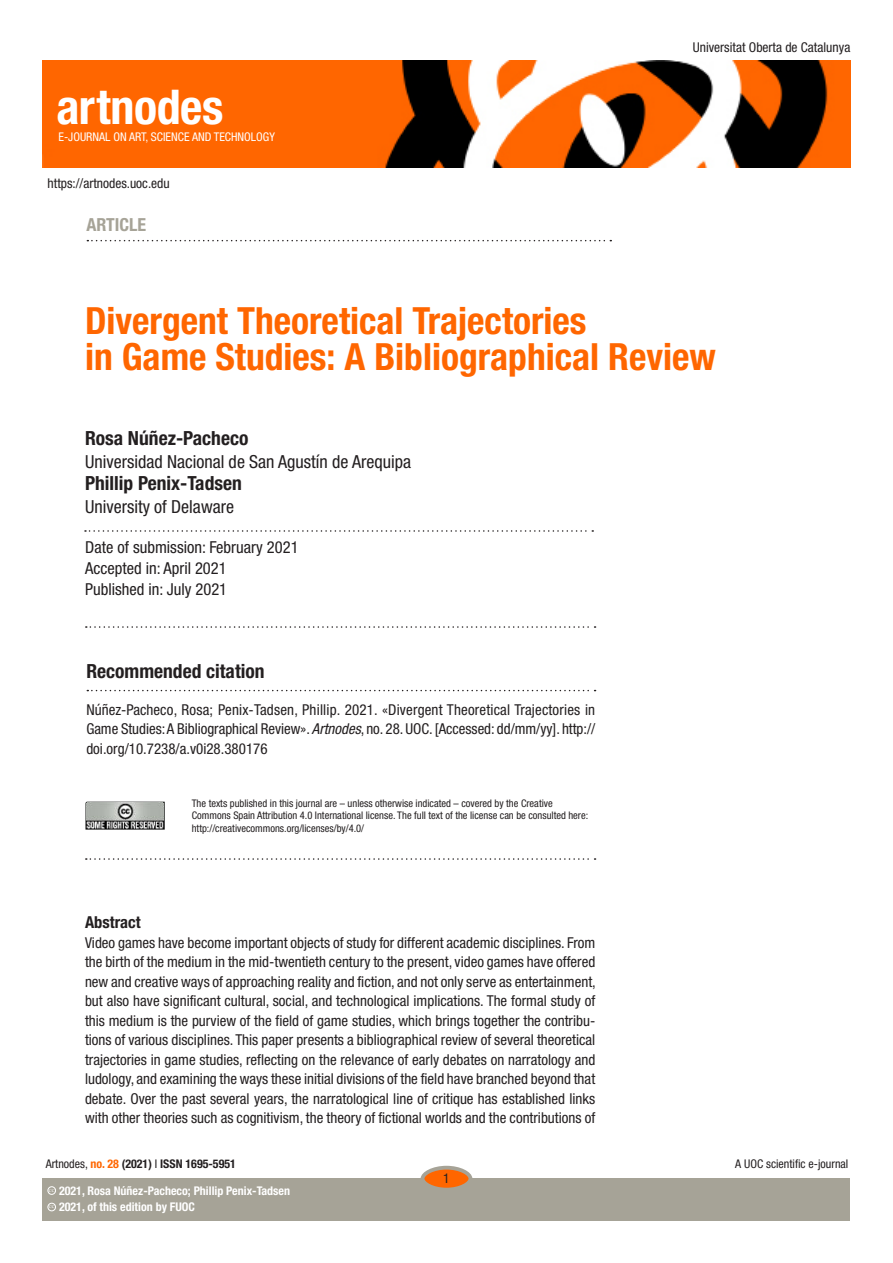
<style>
.page{position:relative;width:893px;height:1263px;background:#fff}
.page>*{position:absolute;margin:0;border:0;box-sizing:border-box;transform-origin:0 0}
.t1{font:700 condensed 48px "Helvetica Neue LT Std";letter-spacing:-.005em;color:#fff}
.t2{font:700 condensed 37.5px/36px "Helvetica Neue LT Std";color:#f60}
.author{font:700 condensed 19.5px "Helvetica Neue LT Std";color:#231f20}
.position{font:condensed 18px "Helvetica Neue LT Std";color:#231f20}
.class{font:700 condensed 18px "Helvetica Neue LT Std";color:#a6a397}
.dates{font:condensed 16.5px "Helvetica Neue LT Std";color:#231f20}
.abstract_paraula{font:700 condensed 16.5px "Helvetica Neue LT Std";color:#231f20}
.text1p{font:condensed 15px/19.5px "Helvetica Neue LT Std";color:#231f20;text-align:justify}
.t3{font:condensed 13.5px "Helvetica Neue LT Std";color:#231f20}
.t4{font:700 condensed 12px "Helvetica Neue LT Std";color:#fff}
.t5{font:condensed 12px "Helvetica Neue LT Std";color:#fff}
.t6{font:700 condensed 12px "Helvetica Neue LT Std";color:#231f20}
.t7{font:condensed 12px "Helvetica Neue LT Std";color:#231f20}
.textCC{font:condensed 10.5px/12.8px "Helvetica Neue LT Std";color:#231f20}
.t8{font:600 3.9px "Adobe Caslon Pro";color:#fff}
.s1{font-style:italic}
.s2{font-weight:400}
.s3{color:#f60}
</style>
<div class="page">
<img style="left:43px;top:61px;width:807px;height:106px">
<div style="left:43px;top:1178px;width:807px;height:42px;background:#a6a397"></div>
<div style="left:422px;top:1168px;width:48px;height:21px;background:#f60;border-radius:50%"></div>
<div style="left:421px;top:1166px;width:51px;height:25px;border:4px solid #a6a397;border-radius:50%"></div>
<div style="left:48px;top:1203px;width:8px;height:8px;border:1px solid #fff;border-radius:50%"></div>
<div style="left:48px;top:1186px;width:8px;height:8px;border:1px solid #fff;border-radius:50%"></div>
<svg style="left:87px;top:240px;width:524px;height:1px"></svg>
<svg style="left:85px;top:530px;width:508px;height:2px"></svg>
<svg style="left:86px;top:626px;width:510px;height:2px"></svg>
<svg style="left:87px;top:690px;width:509px;height:1px"></svg>
<svg style="left:86px;top:858px;width:510px;height:2px"></svg>
<img style="left:85px;top:802px;width:80px;height:27px">
<p class="t1" style="left:56px;top:77px;width:169px">artnodes</p>
<p class="t5" style="left:58px;top:129px;width:218px">E-JOURNAL ON ART, SCIENCE AND TECHNOLOGY</p>
<p class="t3" style="left:48px;top:176px;width:124px">https://artnodes.uoc.edu</p>
<p class="class" style="left:87px;top:214px;width:61px">ARTICLE</p>
<p class="t3" style="left:693px;top:40px;width:159px">Universitat Oberta de Catalunya</p>
<p class="t2" style="left:85px;top:302px;width:632px">Divergent Theoretical Trajectories<br>in Game Studies: A Bibliographical Review</p>
<p class="author" style="left:85px;top:426px;width:165px">Rosa Núñez-Pacheco</p>
<p class="position" style="left:85px;top:451px;width:328px">Universidad Nacional de San Agustín de Arequipa</p>
<p class="author" style="left:85px;top:471px;width:158px">Phillip Penix-Tadsen</p>
<p class="position" style="left:85px;top:496px;width:151px">University of Delaware</p>
<p class="dates" style="left:85px;top:538px;width:215px">Date of submission: February 2021</p>
<p class="dates" style="left:85px;top:559px;width:143px">Accepted in: April 2021</p>
<p class="dates" style="left:85px;top:580px;width:143px">Published in: July 2021</p>
<p class="author" style="left:86px;top:659px;width:180px">Recommended citation</p>
<p class="text1p" style="left:86px;top:700px;width:510px">Núñez-Pacheco, Rosa; Penix-Tadsen, Phillip. 2021. «Divergent Theoretical Trajectories in Game Studies: A Bibliographical Review». <span class="s1">Artnodes</span>, no. 28. UOC. [Accessed: dd/mm/yy]. http:// doi.org/10.7238/a.v0i28.380176</p>
<p class="textCC" style="left:192px;top:796px;width:398px">The texts published in this journal are – unless otherwise indicated – covered by the Creative<br>Commons Spain Attribution 4.0 International license. The full text of the license can be consulted here: http://creativecommons.org/licenses/by/4.0/</p>
<p class="abstract_paraula" style="left:85px;top:912px;width:57px">Abstract</p>
<p class="text1p" style="left:85px;top:932px;width:512px">Video games have become important objects of study for different academic disciplines. From the birth of the medium in the mid-twentieth century to the present, video games have offered new and creative ways of approaching reality and fiction, and not only serve as entertainment, but also have significant cultural, social, and technological implications. The formal study of this medium is the purview of the field of game studies, which brings together the contribu&shy;tions of various disciplines. This paper presents a bibliographical review of several theoretical trajectories in game studies, reflecting on the relevance of early debates on narratology and ludology, and examining the ways these initial divisions of the field have branched beyond that debate. Over the past several years, the narratological line of critique has established links with other theories such as cognitivism, the theory of fictional worlds and the contributions of</p>
<p class="t6" style="left:46px;top:1157px;width:192px"><span class="s2">Artnodes,</span> <span class="s3">no. 28</span> (2021) <span class="s2">I</span> ISSN 1695-5951</p>
<p class="t8" style="left:49px;top:1205px;width:7px">CC</p>
<p class="t4" style="left:59px;top:1200px;width:138px">2021, of this edition by FUOC</p>
<p class="t4" style="left:59px;top:1183px;width:233px">2021, Rosa Núñez-Pacheco; Phillip Penix-Tadsen</p>
<p class="t8" style="left:49px;top:1188px;width:7px">CC</p>
<p class="t3" style="left:443px;top:1171px;width:8px">1</p>
<p class="t7" style="left:735px;top:1157px;width:115px">A UOC scientific e-journal</p>
</div>
